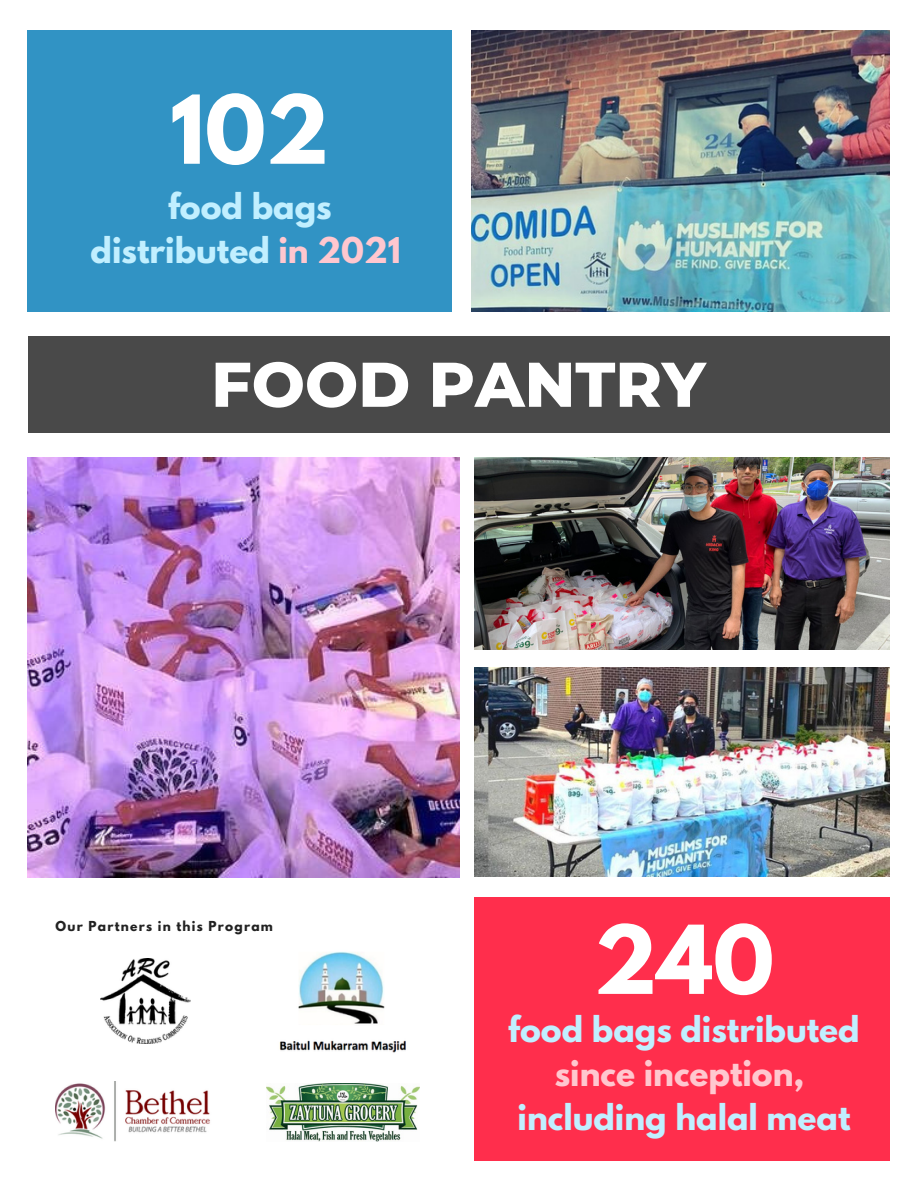
<style>
.page{position:relative;width:918px;height:1188px;background:#fff}
.page>*{position:absolute;margin:0;border:0;box-sizing:border-box;transform-origin:0 0}
.t1{font:700 84px "League Spartan";color:#fff}
.t2{font:800 63px "Montserrat";color:#fff}
.t3{font:700 31.5px "League Spartan";color:#c1efff}
.t4{font:700 31.5px "League Spartan";color:#ffc7cf}
.t5{font:700 12.15px "League Spartan";letter-spacing:.1em;color:#222}
.s1{color:#ffc7cf}
</style>
<div class="page">
<div style="left:28px;top:30px;width:424px;height:282px;background:#3193c4"></div>
<div style="left:474px;top:897px;width:415px;height:263px;background:#ff2e4c"></div>
<div style="left:28px;top:336px;width:861px;height:97px;background:#494949"></div>
<img style="left:472px;top:30px;width:417px;height:282px">
<img style="left:101px;top:959px;width:90px;height:84px">
<img style="left:56px;top:1082px;width:154px;height:59px">
<img style="left:267px;top:1084px;width:153px;height:57px">
<img style="left:279px;top:952px;width:127px;height:101px">
<img style="left:28px;top:458px;width:432px;height:419px">
<img style="left:474px;top:458px;width:415px;height:192px">
<img style="left:474px;top:667px;width:415px;height:209px">
<p class="t1" style="left:170px;top:88px;width:160px">102</p>
<p class="t3" style="left:168px;top:191px;width:165px">food bags</p>
<p class="t3" style="left:91px;top:235px;width:312px">distributed <span class="s1">in 2021</span></p>
<p class="t2" style="left:211px;top:346px;width:496px">FOOD PANTRY</p>
<p class="t5" style="left:56px;top:920px;width:219px">Our Partners in this Program</p>
<p class="t1" style="left:594px;top:918px;width:182px">240</p>
<p class="t3" style="left:508px;top:1014px;width:353px">food bags distributed</p>
<p class="t4" style="left:555px;top:1058px;width:251px">since inception,</p>
<p class="t3" style="left:518px;top:1101px;width:334px">including halal meat</p>
</div>
